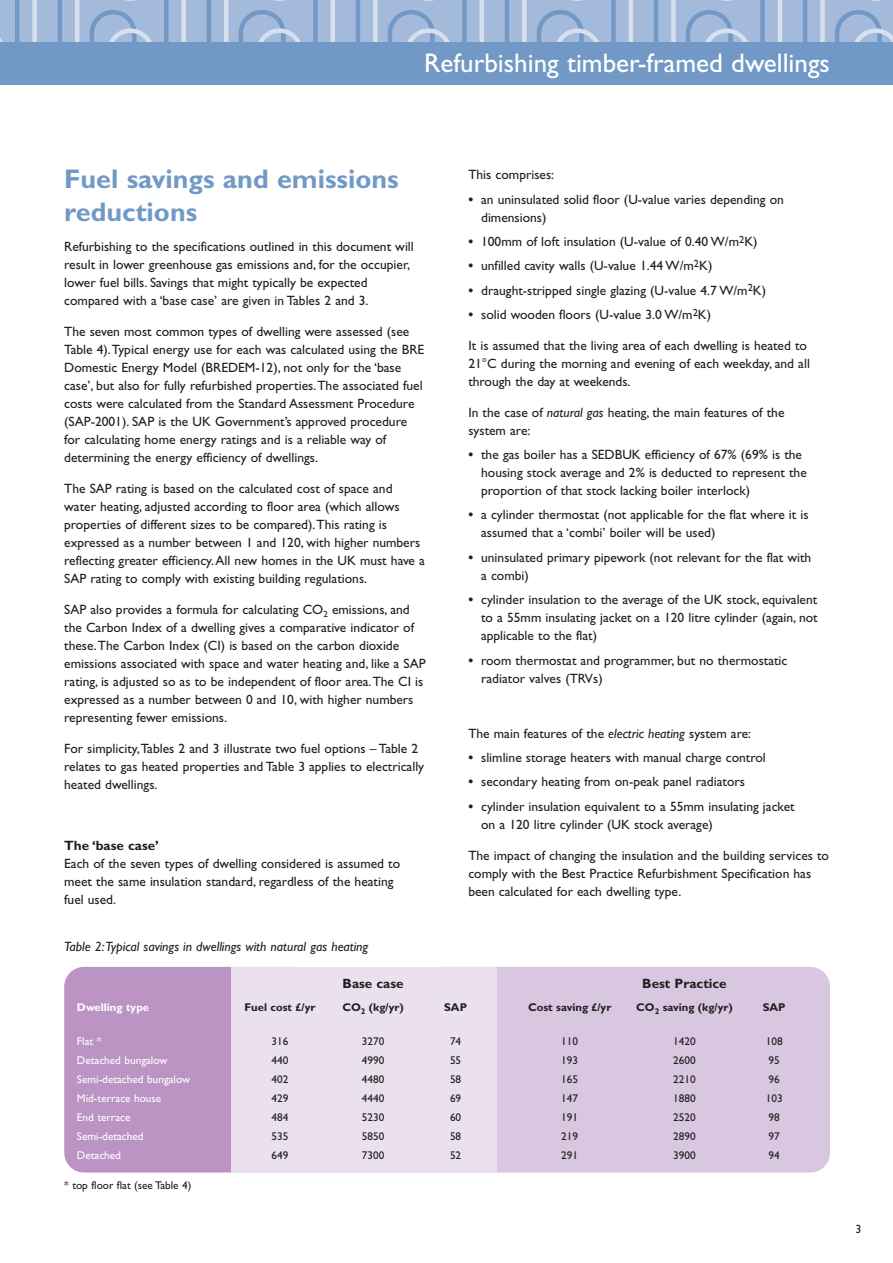
<style>
.page{position:relative;width:893px;height:1263px;background:#fff}
.page>*{position:absolute;margin:0;border:0;box-sizing:border-box;transform-origin:0 0}
.t1{font:27px "Gill Sans";color:#fff}
.t2{font:700 27px/32.2px "Gill Sans";color:#7299c6}
.t3{font:13.5px/18px "Gill Sans";color:#231f20}
.t4{font:italic 13.5px "Gill Sans";color:#231f20}
.t5{font:700 13.5px "Gill Sans";color:#231f20}
.t6{font:12px "Gill Sans";color:#231f20}
.t7{font:11.25px "Gill Sans";color:#231f20}
.t8{font:11.25px "Gill Sans";color:#fff}
.t9{font:700 11.25px "Gill Sans";color:#231f20}
.t10{font:700 11.25px "Gill Sans";color:#fff}
.s1{font-weight:700}
.s2{font-style:italic}
</style>
<div class="page">
<div style="left:421px;top:967px;width:409px;height:206px;background:#d9c6e0;border-radius:20px"></div>
<div style="left:64px;top:967px;width:250px;height:206px;background:#bc94c4;border-radius:20px"></div>
<div style="left:231px;top:967px;width:265px;height:206px;background:#ebe0ee"></div>
<svg style="left:0;top:0;width:892px;height:43px;background:#a1b8d9"></svg>
<div style="left:0;top:43px;width:892px;height:42px;background:#7299c6"></div>
<h1 class="t1" style="left:424px;top:53px;width:407px">Refurbishing timber-framed dwellings</h1>
<h1 class="t2" style="left:64px;top:166px;width:336px">Fuel savings and emissions reductions</h1>
<p class="t3" style="left:64px;top:239px;width:351px">Refurbishing to the specifications outlined in this document will result in lower greenhouse gas emissions and, for the occupier, lower fuel bills. Savings that might typically be expected compared with a ‘base case’ are given in Tables 2 and 3.</p>
<p class="t3" style="left:64px;top:324px;width:361px">The seven most common types of dwelling were assessed (see Table 4).Typical energy use for each was calculated using the BRE Domestic Energy Model (BREDEM-12), not only for the ‘base case’, but also for fully refurbished properties.The associated fuel costs were calculated from the Standard Assessment Procedure (SAP-2001). SAP is the UK Government’s approved procedure for calculating home energy ratings and is a reliable way of determining the energy efficiency of dwellings.</p>
<p class="t3" style="left:64px;top:481px;width:362px">The SAP rating is based on the calculated cost of space and water heating, adjusted according to floor area (which allows properties of different sizes to be compared).This rating is expressed as a number between 1 and 120, with higher numbers reflecting greater efficiency.All new homes in the UK must have a SAP rating to comply with existing building regulations.</p>
<p class="t3" style="left:64px;top:602px;width:363px">SAP also provides a formula for calculating CO<sub>2</sub> emissions, and the Carbon Index of a dwelling gives a comparative indicator of these.The Carbon Index (CI) is based on the carbon dioxide emissions associated with space and water heating and, like a SAP rating, is adjusted so as to be independent of floor area.The CI is expressed as a number between 0 and 10, with higher numbers representing fewer emissions.</p>
<p class="t3" style="left:64px;top:740px;width:361px">For simplicity,Tables 2 and 3 illustrate two fuel options – Table 2 relates to gas heated properties and Table 3 applies to electrically heated dwellings.</p>
<p class="t5" style="left:64px;top:841px;width:96px">The ‘base case’</p>
<p class="t3" style="left:64px;top:856px;width:337px">Each of the seven types of dwelling considered is assumed to meet the same insulation standard, regardless of the heating fuel used.</p>
<p class="t4" style="left:64px;top:942px;width:305px">Table 2:Typical savings in dwellings with natural gas heating</p>
<p class="t3" style="left:468px;top:167px;width:87px">This comprises:</p>
<p class="t3" style="left:481px;top:192px;width:304px;text-indent:-13px"><span class="s1">•</span> an uninsulated solid floor (U-value varies depending on dimensions)</p>
<p class="t3" style="left:468px;top:234px;width:291px"><span class="s1">•</span> 100mm of loft insulation (U-value of 0.40 W/m<sup>2</sup>K)</p>
<p class="t3" style="left:468px;top:258px;width:245px"><span class="s1">•</span> unfilled cavity walls (U-value 1.44 W/m<sup>2</sup>K)</p>
<p class="t3" style="left:468px;top:283px;width:299px"><span class="s1">•</span> draught-stripped single glazing (U-value 4.7 W/m<sup>2</sup>K)</p>
<p class="t3" style="left:468px;top:307px;width:244px"><span class="s1">•</span> solid wooden floors (U-value 3.0 W/m<sup>2</sup>K)</p>
<p class="t3" style="left:468px;top:338px;width:343px">It is assumed that the living area of each dwelling is heated to<br>21°C during the morning and evening of each weekday, and all through the day at weekends.</p>
<p class="t3" style="left:468px;top:405px;width:317px">In the case of <span class="s2">natural gas</span> heating, the main features of the system are:</p>
<p class="t3" style="left:481px;top:447px;width:327px;text-indent:-13px"><span class="s1">•</span> the gas boiler has a SEDBUK efficiency of 67% (69% is the housing stock average and 2% is deducted to represent the proportion of that stock lacking boiler interlock)</p>
<p class="t3" style="left:481px;top:507px;width:329px;text-indent:-13px"><span class="s1">•</span> a cylinder thermostat (not applicable for the flat where it is assumed that a ‘combi’ boiler will be used)</p>
<p class="t3" style="left:481px;top:550px;width:331px;text-indent:-13px"><span class="s1">•</span> uninsulated primary pipework (not relevant for the flat with a combi)</p>
<p class="t3" style="left:481px;top:592px;width:338px;text-align:justify;text-indent:-13px"><span class="s1">•</span> cylinder insulation to the average of the UK stock, equivalent to a 55mm insulating jacket on a 120 litre cylinder (again, not applicable to the flat)</p>
<p class="t3" style="left:481px;top:653px;width:308px;text-indent:-13px"><span class="s1">•</span> room thermostat and programmer, but no thermostatic radiator valves (TRVs)</p>
<p class="t3" style="left:468px;top:726px;width:284px">The main features of the <span class="s2">electric heating</span> system are:</p>
<p class="t3" style="left:468px;top:750px;width:299px"><span class="s1">•</span> slimline storage heaters with manual charge control</p>
<p class="t3" style="left:468px;top:774px;width:278px"><span class="s1">•</span> secondary heating from on-peak panel radiators</p>
<p class="t3" style="left:481px;top:799px;width:315px;text-indent:-13px"><span class="s1">•</span> cylinder insulation equivalent to a 55mm insulating jacket on a 120 litre cylinder (UK stock average)</p>
<p class="t3" style="left:468px;top:848px;width:362px">The impact of changing the insulation and the building services to comply with the Best Practice Refurbishment Specification has been calculated for each dwelling type.</p>
<p class="t5" style="left:342px;top:979px;width:63px">Base case</p>
<p class="t5" style="left:642px;top:979px;width:86px">Best Practice</p>
<p class="t10" style="left:77px;top:1003px;width:74px">Dwelling type</p>
<p class="t9" style="left:244px;top:1003px;width:72px">Fuel cost £/yr</p>
<p class="t9" style="left:342px;top:1003px;width:63px">CO<sub>2</sub> (kg/yr)</p>
<p class="t9" style="left:444px;top:1003px;width:24px">SAP</p>
<p class="t9" style="left:528px;top:1003px;width:85px">Cost saving £/yr</p>
<p class="t9" style="left:636px;top:1003px;width:98px">CO<sub>2</sub> saving (kg/yr)</p>
<p class="t9" style="left:762px;top:1003px;width:24px">SAP</p>
<p class="t8" style="left:77px;top:1038px;width:26px">Flat *</p>
<p class="t7" style="left:271px;top:1038px;width:18px">316</p>
<p class="t7" style="left:362px;top:1038px;width:24px">3270</p>
<p class="t7" style="left:450px;top:1038px;width:13px">74</p>
<p class="t7" style="left:561px;top:1038px;width:18px">110</p>
<p class="t7" style="left:673px;top:1038px;width:24px">1420</p>
<p class="t7" style="left:765px;top:1038px;width:18px">108</p>
<p class="t8" style="left:77px;top:1057px;width:92px">Detached bungalow</p>
<p class="t7" style="left:271px;top:1057px;width:18px">440</p>
<p class="t7" style="left:362px;top:1057px;width:24px">4990</p>
<p class="t7" style="left:450px;top:1057px;width:13px">55</p>
<p class="t7" style="left:561px;top:1057px;width:18px">193</p>
<p class="t7" style="left:673px;top:1057px;width:24px">2600</p>
<p class="t7" style="left:768px;top:1057px;width:13px">95</p>
<p class="t8" style="left:77px;top:1076px;width:115px">Semi-detached bungalow</p>
<p class="t7" style="left:271px;top:1076px;width:18px">402</p>
<p class="t7" style="left:362px;top:1076px;width:24px">4480</p>
<p class="t7" style="left:450px;top:1076px;width:13px">58</p>
<p class="t7" style="left:561px;top:1076px;width:18px">165</p>
<p class="t7" style="left:673px;top:1076px;width:24px">2210</p>
<p class="t7" style="left:768px;top:1076px;width:13px">96</p>
<p class="t8" style="left:77px;top:1095px;width:86px">Mid-terrace house</p>
<p class="t7" style="left:271px;top:1095px;width:18px">429</p>
<p class="t7" style="left:362px;top:1095px;width:24px">4440</p>
<p class="t7" style="left:450px;top:1095px;width:13px">69</p>
<p class="t7" style="left:561px;top:1095px;width:18px">147</p>
<p class="t7" style="left:673px;top:1095px;width:24px">1880</p>
<p class="t7" style="left:765px;top:1095px;width:18px">103</p>
<p class="t8" style="left:77px;top:1113px;width:55px">End terrace</p>
<p class="t7" style="left:271px;top:1113px;width:18px">484</p>
<p class="t7" style="left:362px;top:1113px;width:24px">5230</p>
<p class="t7" style="left:450px;top:1113px;width:13px">60</p>
<p class="t7" style="left:561px;top:1113px;width:18px">191</p>
<p class="t7" style="left:673px;top:1113px;width:24px">2520</p>
<p class="t7" style="left:768px;top:1113px;width:13px">98</p>
<p class="t8" style="left:77px;top:1132px;width:68px">Semi-detached</p>
<p class="t7" style="left:271px;top:1132px;width:18px">535</p>
<p class="t7" style="left:362px;top:1132px;width:24px">5850</p>
<p class="t7" style="left:450px;top:1132px;width:13px">58</p>
<p class="t7" style="left:561px;top:1132px;width:18px">219</p>
<p class="t7" style="left:673px;top:1132px;width:24px">2890</p>
<p class="t7" style="left:768px;top:1132px;width:13px">97</p>
<p class="t8" style="left:77px;top:1151px;width:46px">Detached</p>
<p class="t7" style="left:271px;top:1151px;width:18px">649</p>
<p class="t7" style="left:362px;top:1151px;width:24px">7300</p>
<p class="t7" style="left:450px;top:1151px;width:13px">52</p>
<p class="t7" style="left:561px;top:1151px;width:18px">291</p>
<p class="t7" style="left:673px;top:1151px;width:24px">3900</p>
<p class="t7" style="left:768px;top:1151px;width:13px">94</p>
<p class="t7" style="left:64px;top:1182px;width:129px">* top floor flat (see Table 4)</p>
<p class="t6" style="left:855px;top:1225px;width:7px">3</p>
</div>
